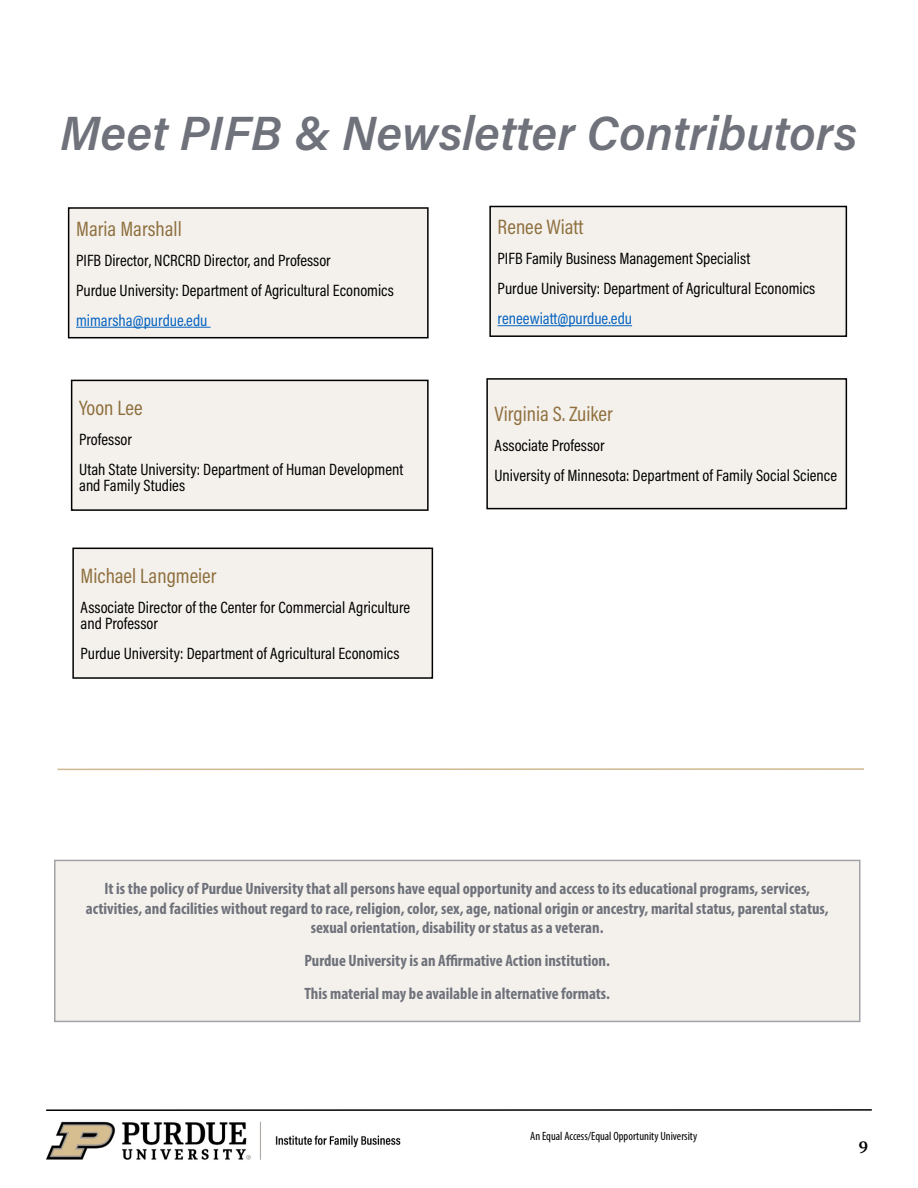
<style>
.page{position:relative;width:918px;height:1188px;background:#fff}
.page>*{position:absolute;margin:0;border:0;box-sizing:border-box;transform-origin:0 0}
.t1{font:48px "Acumin Variable Concept";letter-spacing:.035em;color:#6f727b}
.t2{font:21px "Acumin Variable Concept";letter-spacing:-.095em;color:#8e6f3e}
.t3{font:18px "Source Serif Variable";color:#000}
.t4{font:16.5px/30px "Acumin Variable Concept";letter-spacing:-.095em;color:#000}
.t5{font:700 condensed 16.5px/19.5px "Myriad Pro";color:#6f727b;text-align:center}
.t6{font:16.5px "Acumin Variable Concept";letter-spacing:-.095em;color:#0563c1}
.t7{font:condensed 12px "Myriad Pro";color:#000}
</style>
<div class="page">
<hr style="left:46px;top:1109px;width:826px;height:2px;background:#000">
<img style="left:46px;top:1121px;width:355px;height:39px">
<div style="left:490px;top:206px;width:356px;height:130px;background:#f4f1ec"></div>
<hr style="left:498px;top:325px;width:134px;height:1px;background:#0563c1">
<div style="left:489px;top:206px;width:358px;height:131px;border:2px solid #000"></div>
<div style="left:73px;top:548px;width:359px;height:130px;background:#f4f1ec"></div>
<div style="left:72px;top:548px;width:361px;height:131px;border:2px solid #000"></div>
<div style="left:487px;top:379px;width:359px;height:130px;background:#f4f1ec"></div>
<div style="left:486px;top:378px;width:361px;height:131px;border:2px solid #000"></div>
<div style="left:69px;top:208px;width:359px;height:130px;background:#f4f1ec"></div>
<hr style="left:76px;top:327px;width:135px;height:1px;background:#0563c1">
<div style="left:68px;top:207px;width:361px;height:131px;border:2px solid #000"></div>
<div style="left:72px;top:380px;width:356px;height:130px;background:#f4f1ec"></div>
<div style="left:71px;top:380px;width:358px;height:131px;border:2px solid #000"></div>
<div style="left:55px;top:860px;width:805px;height:161px;background:#f4f1ec"></div>
<div style="left:54px;top:860px;width:806px;height:162px;border:2px solid #a1a3a9"></div>
<hr style="left:58px;top:768px;width:806px;height:2px;background:#cfb991">
<h1 class="t1" style="left:60px;top:100px;width:797px">Meet PIFB &amp; Newsletter Contributors</h1>
<p class="t2" style="left:76px;top:214px;width:108px">Maria Marshall</p>
<p class="t4" style="left:76px;top:244px;width:320px">PIFB Director, NCRCRD Director, and Professor<br>Purdue University: Department of Agricultural Economics</p>
<p class="t6" style="left:76px;top:308px;width:134px">mimarsha@purdue.edu</p>
<p class="t2" style="left:79px;top:393px;width:67px">Yoon Lee</p>
<p class="t4" style="left:79px;top:423px;width:326px">Professor<br>Utah State University: Department of Human Development</p>
<p class="t4" style="left:79px;top:470px;width:109px">and Family Studies</p>
<p class="t2" style="left:81px;top:561px;width:139px">Michael Langmeier</p>
<p class="t4" style="left:81px;top:598px;width:333px;line-height:16.5px">Associate Director of the Center for Commercial Agriculture and Professor</p>
<p class="t4" style="left:81px;top:638px;width:322px">Purdue University: Department of Agricultural Economics</p>
<p class="t2" style="left:498px;top:212px;width:88px">Renee Wiatt</p>
<p class="t4" style="left:498px;top:243px;width:320px">PIFB Family Business Management Specialist<br>Purdue University: Department of Agricultural Economics</p>
<p class="t6" style="left:498px;top:307px;width:138px">reneewiatt@purdue.edu</p>
<p class="t2" style="left:495px;top:400px;width:121px">Virginia S. Zuiker</p>
<p class="t4" style="left:495px;top:430px;width:346px">Associate Professor<br>University of Minnesota: Department of Family Social Science</p>
<p class="t5" style="left:86px;top:879px;width:744px">It is the policy of Purdue University that all persons have equal opportunity and access to its educational programs, services, activities, and facilities without regard to race, religion, color, sex, age, national origin or ancestry, marital status, parental status, sexual orientation, disability or status as a veteran.</p>
<p class="t5" style="left:304px;top:944px;width:307px;line-height:33px;text-align:left">Purdue University is an Affirmative Action institution.<br>This material may be available in alternative formats.</p>
<p class="t7" style="left:530px;top:1129px;width:169px">An Equal Access/Equal Opportunity University</p>
<p class="t3" style="left:859px;top:1135px;width:10px">9</p>
</div>
